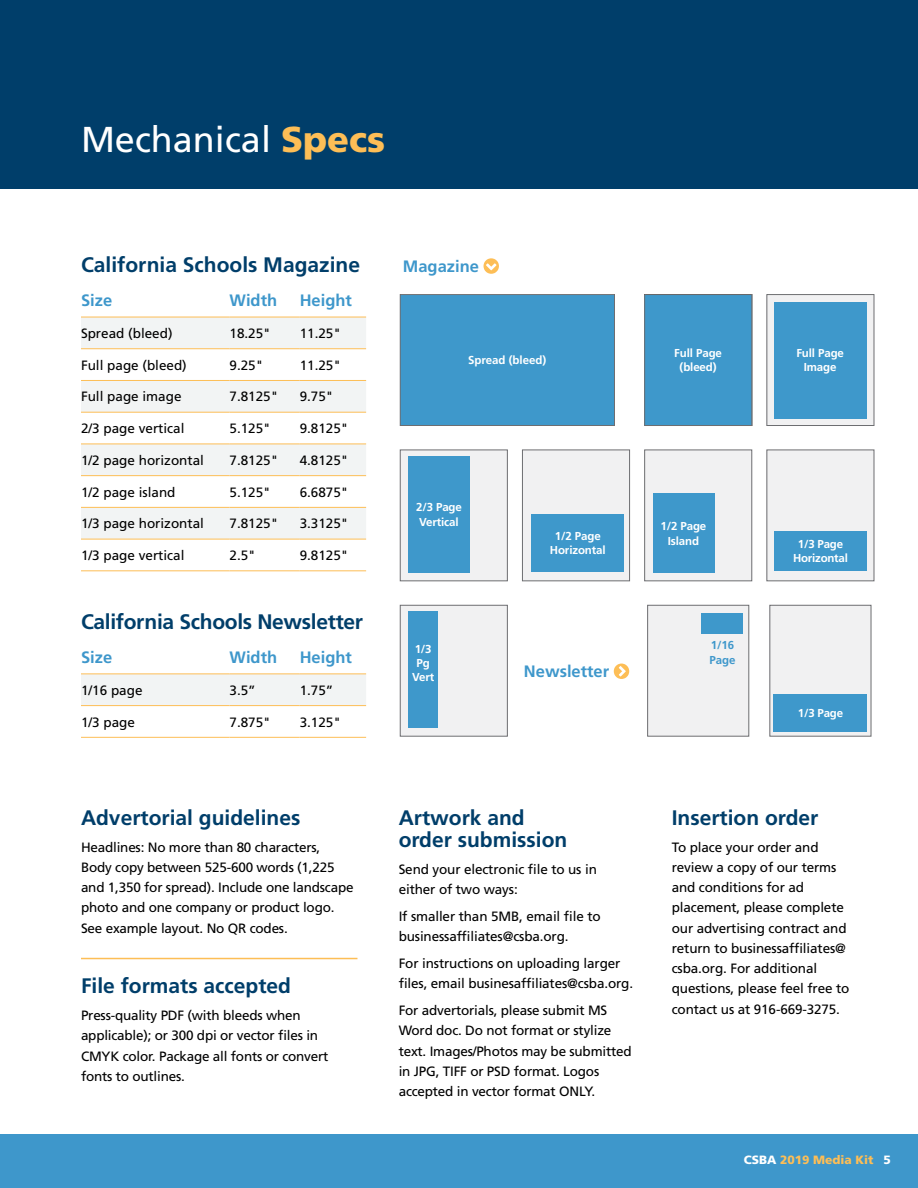
<style>
.page{position:relative;width:918px;height:1188px;background:#fff}
.page>*{position:absolute;margin:0;border:0;box-sizing:border-box;transform-origin:0 0}
.t1{font:36px "Frutiger LT Std";color:#fff}
.t2{font:700 21px/22.5px "Frutiger LT Std";color:#003e6a}
.t3{font:700 16.5px "Frutiger LT Std";color:#3e97cb}
.t4{font:13.5px/20.2px "Frutiger LT Std";letter-spacing:-.01em;color:#000}
.t5{font:900 12px "Frutiger LT Std";color:#fdbe56}
.t6{font:700 11.55px/14.2px "Frutiger LT Std";letter-spacing:-.01em;color:#fff;text-align:center}
.t7{font:700 11.55px/14.2px "Frutiger LT Std";letter-spacing:-.01em;color:#3e97cb}
.s1{font-weight:900;color:#fdbe56}
.s2{color:#fff}
</style>
<div class="page">
<div style="left:0;top:1134px;width:918px;height:54px;background:#3e97cb"></div>
<div style="left:767px;top:295px;width:107px;height:131px;background:#f1f1f2"></div>
<div style="left:767px;top:294px;width:107px;height:132px;border:1px solid #6d6e71"></div>
<div style="left:774px;top:302px;width:93px;height:116px;background:#3e98cb"></div>
<div style="left:645px;top:295px;width:107px;height:131px;background:#3e98cb"></div>
<div style="left:644px;top:294px;width:108px;height:132px;border:1px solid #6d6e71"></div>
<div style="left:400px;top:295px;width:214px;height:131px;background:#3e98cb"></div>
<div style="left:400px;top:294px;width:215px;height:132px;border:1px solid #6d6e71"></div>
<div style="left:400px;top:450px;width:107px;height:131px;background:#f1f1f2"></div>
<div style="left:400px;top:450px;width:108px;height:131px;border:1px solid #6d6e71"></div>
<div style="left:409px;top:456px;width:61px;height:117px;background:#3e98cb"></div>
<div style="left:522px;top:450px;width:108px;height:131px;background:#f1f1f2"></div>
<div style="left:522px;top:450px;width:108px;height:131px;border:1px solid #6d6e71"></div>
<div style="left:531px;top:514px;width:93px;height:58px;background:#3e98cb"></div>
<div style="left:767px;top:450px;width:107px;height:131px;background:#f1f1f2"></div>
<div style="left:774px;top:531px;width:93px;height:40px;background:#3e98cb"></div>
<div style="left:645px;top:450px;width:107px;height:131px;background:#f1f1f2"></div>
<div style="left:644px;top:450px;width:108px;height:131px;border:1px solid #6d6e71"></div>
<div style="left:653px;top:493px;width:61px;height:80px;background:#3e98cb"></div>
<div style="left:400px;top:605px;width:107px;height:131px;background:#f1f1f2"></div>
<div style="left:400px;top:605px;width:108px;height:131px;border:1px solid #6d6e71"></div>
<div style="left:408px;top:611px;width:30px;height:117px;background:#3e98cb"></div>
<div style="left:770px;top:605px;width:101px;height:131px;background:#f1f1f2"></div>
<div style="left:774px;top:694px;width:93px;height:38px;background:#3e98cb"></div>
<div style="left:648px;top:605px;width:101px;height:131px;background:#f1f1f2"></div>
<div style="left:647px;top:605px;width:102px;height:131px;border:1px solid #6d6e71"></div>
<div style="left:702px;top:613px;width:41px;height:21px;background:#3e98cb"></div>
<div style="left:0;top:0;width:918px;height:189px;background:#003e6a"></div>
<svg style="left:81px;top:318px;width:285px;height:387px"></svg>
<hr style="left:81px;top:317px;width:149px;height:1px;background:#fdbe56">
<hr style="left:230px;top:317px;width:70px;height:1px;background:#fdbe56">
<hr style="left:300px;top:317px;width:66px;height:1px;background:#fdbe56">
<hr style="left:81px;top:348px;width:149px;height:1px;background:#fdbe56">
<hr style="left:230px;top:348px;width:70px;height:1px;background:#fdbe56">
<hr style="left:300px;top:348px;width:66px;height:1px;background:#fdbe56">
<hr style="left:81px;top:570px;width:149px;height:1px;background:#fdbe56">
<hr style="left:230px;top:570px;width:70px;height:1px;background:#fdbe56">
<hr style="left:300px;top:570px;width:66px;height:1px;background:#fdbe56">
<hr style="left:81px;top:674px;width:149px;height:1px;background:#fdbe56">
<hr style="left:81px;top:705px;width:149px;height:1px;background:#fdbe56">
<hr style="left:230px;top:674px;width:70px;height:1px;background:#fdbe56">
<hr style="left:230px;top:705px;width:70px;height:1px;background:#fdbe56">
<hr style="left:300px;top:674px;width:66px;height:1px;background:#fdbe56">
<hr style="left:300px;top:705px;width:66px;height:1px;background:#fdbe56">
<hr style="left:81px;top:737px;width:149px;height:1px;background:#fdbe56">
<hr style="left:230px;top:737px;width:70px;height:1px;background:#fdbe56">
<hr style="left:300px;top:737px;width:66px;height:1px;background:#fdbe56">
<hr style="left:81px;top:380px;width:149px;height:1px;background:#fdbe56">
<hr style="left:230px;top:380px;width:70px;height:1px;background:#fdbe56">
<hr style="left:300px;top:380px;width:66px;height:1px;background:#fdbe56">
<hr style="left:81px;top:412px;width:149px;height:1px;background:#fdbe56">
<hr style="left:230px;top:412px;width:70px;height:1px;background:#fdbe56">
<hr style="left:300px;top:412px;width:66px;height:1px;background:#fdbe56">
<hr style="left:81px;top:444px;width:149px;height:1px;background:#fdbe56">
<hr style="left:230px;top:444px;width:70px;height:1px;background:#fdbe56">
<hr style="left:300px;top:444px;width:66px;height:1px;background:#fdbe56">
<hr style="left:81px;top:475px;width:149px;height:1px;background:#fdbe56">
<hr style="left:230px;top:475px;width:70px;height:1px;background:#fdbe56">
<hr style="left:300px;top:475px;width:66px;height:1px;background:#fdbe56">
<hr style="left:81px;top:507px;width:149px;height:1px;background:#fdbe56">
<hr style="left:230px;top:507px;width:70px;height:1px;background:#fdbe56">
<hr style="left:300px;top:507px;width:66px;height:1px;background:#fdbe56">
<hr style="left:81px;top:539px;width:149px;height:1px;background:#fdbe56">
<hr style="left:230px;top:539px;width:70px;height:1px;background:#fdbe56">
<hr style="left:300px;top:539px;width:66px;height:1px;background:#fdbe56">
<hr style="left:81px;top:958px;width:276px;height:1px;background:#fdbe56">
<svg style="left:484px;top:258px;width:15px;height:16px"></svg>
<svg style="left:614px;top:664px;width:15px;height:15px"></svg>
<h1 class="t1" style="left:81px;top:118px;width:306px">Mechanical <span class="s1">Specs</span></h1>
<h2 class="t2" style="left:81px;top:254px;width:281px">California Schools Magazine</h2>
<p class="t3" style="left:81px;top:291px;width:33px">Size</p>
<p class="t3" style="left:230px;top:291px;width:49px">Width</p>
<p class="t3" style="left:300px;top:291px;width:54px">Height</p>
<p class="t4" style="left:81px;top:323px;width:93px">Spread (bleed)</p>
<p class="t4" style="left:230px;top:323px;width:43px">18.25"</p>
<p class="t4" style="left:300px;top:323px;width:43px">11.25"</p>
<p class="t4" style="left:81px;top:355px;width:107px">Full page (bleed)</p>
<p class="t4" style="left:230px;top:355px;width:35px">9.25"</p>
<p class="t4" style="left:300px;top:355px;width:43px">11.25"</p>
<p class="t4" style="left:81px;top:387px;width:102px">Full page image</p>
<p class="t4" style="left:230px;top:387px;width:50px">7.8125"</p>
<p class="t4" style="left:300px;top:387px;width:35px">9.75"</p>
<p class="t4" style="left:81px;top:418px;width:105px">2/3 page vertical</p>
<p class="t4" style="left:230px;top:418px;width:43px">5.125"</p>
<p class="t4" style="left:300px;top:418px;width:50px">9.8125"</p>
<p class="t4" style="left:81px;top:450px;width:125px">1/2 page horizontal</p>
<p class="t4" style="left:230px;top:450px;width:50px">7.8125"</p>
<p class="t4" style="left:300px;top:450px;width:50px">4.8125"</p>
<p class="t4" style="left:81px;top:482px;width:96px">1/2 page island</p>
<p class="t4" style="left:230px;top:482px;width:43px">5.125"</p>
<p class="t4" style="left:300px;top:482px;width:50px">6.6875"</p>
<p class="t4" style="left:81px;top:514px;width:125px">1/3 page horizontal</p>
<p class="t4" style="left:230px;top:514px;width:50px">7.8125"</p>
<p class="t4" style="left:300px;top:514px;width:50px">3.3125"</p>
<p class="t4" style="left:81px;top:545px;width:105px">1/3 page vertical</p>
<p class="t4" style="left:230px;top:545px;width:28px">2.5"</p>
<p class="t4" style="left:300px;top:545px;width:50px">9.8125"</p>
<h2 class="t2" style="left:81px;top:611px;width:284px">California Schools Newsletter</h2>
<p class="t3" style="left:81px;top:648px;width:33px">Size</p>
<p class="t3" style="left:230px;top:648px;width:49px">Width</p>
<p class="t3" style="left:300px;top:648px;width:54px">Height</p>
<p class="t4" style="left:81px;top:680px;width:63px">1/16 page</p>
<p class="t4" style="left:230px;top:680px;width:28px">3.5”</p>
<p class="t4" style="left:300px;top:680px;width:35px">1.75”</p>
<p class="t4" style="left:81px;top:712px;width:56px">1/3 page</p>
<p class="t4" style="left:230px;top:712px;width:43px">7.875"</p>
<p class="t4" style="left:300px;top:712px;width:43px">3.125"</p>
<h2 class="t2" style="left:81px;top:806px;width:221px">Advertorial guidelines</h2>
<p class="t4" style="left:81px;top:837px;width:274px">Headlines: No more than 80 characters, Body copy between 525-600 words (1,225 and 1,350 for spread). Include one landscape photo and one company or product logo.<br>See example layout. No QR codes.</p>
<h2 class="t2" style="left:81px;top:975px;width:212px">File formats accepted</h2>
<p class="t4" style="left:81px;top:1005px;width:249px">Press-quality PDF (with bleeds when applicable); or 300 dpi or vector files in CMYK color. Package all fonts or convert fonts to outlines.</p>
<p class="t3" style="left:403px;top:257px;width:78px">Magazine</p>
<p class="t6" style="left:468px;top:353px;width:80px">Spread (bleed)</p>
<p class="t6" style="left:416px;top:500px;width:47px;text-align:left">2/3 Page<br>Vertical</p>
<p class="t6" style="left:550px;top:529px;width:57px">1/2 Page<br>Horizontal</p>
<p class="t6" style="left:674px;top:346px;width:49px">Full Page (bleed)</p>
<p class="t6" style="left:796px;top:346px;width:49px">Full Page<br>Image</p>
<p class="t6" style="left:660px;top:519px;width:47px">1/2 Page<br>Island</p>
<p class="t6" style="left:793px;top:537px;width:56px">1/3 Page<br>Horizontal</p>
<p class="t6" style="left:412px;top:642px;width:24px">1/3<br>Pg<br>Vert</p>
<p class="t7" style="left:710px;top:638px;width:27px">1/16<br>Page</p>
<p class="t3" style="left:524px;top:661px;width:87px">Newsletter</p>
<p class="t6" style="left:798px;top:706px;width:47px">1/3 Page</p>
<h2 class="t2" style="left:399px;top:806px;width:170px">Artwork and order submission</h2>
<p class="t4" style="left:399px;top:859px;width:200px">Send your electronic file to us in either of two ways:</p>
<p class="t4" style="left:399px;top:906px;width:204px">If smaller than 5MB, email file to businessaffiliates@csba.org.</p>
<p class="t4" style="left:399px;top:953px;width:236px">For instructions on uploading larger files, email businesaffiliates@csba.org.</p>
<p class="t4" style="left:399px;top:1000px;width:234px">For advertorials, please submit MS Word doc. Do not format or stylize text. Images/Photos may be submitted in JPG, TIFF or PSD format. Logos accepted in vector format ONLY.</p>
<h2 class="t2" style="left:672px;top:806px;width:148px">Insertion order</h2>
<p class="t4" style="left:672px;top:837px;width:179px">To place your order and review a copy of our terms and conditions for ad placement, please complete our advertising contract and return to businessaffiliates@ csba.org. For additional questions, please feel free to contact us at 916-669-3275.</p>
<p class="t5" style="left:744px;top:1152px;width:149px"><span class="s2">CSBA</span> 2019 Media Kit <span class="s2">5</span></p>
</div>
